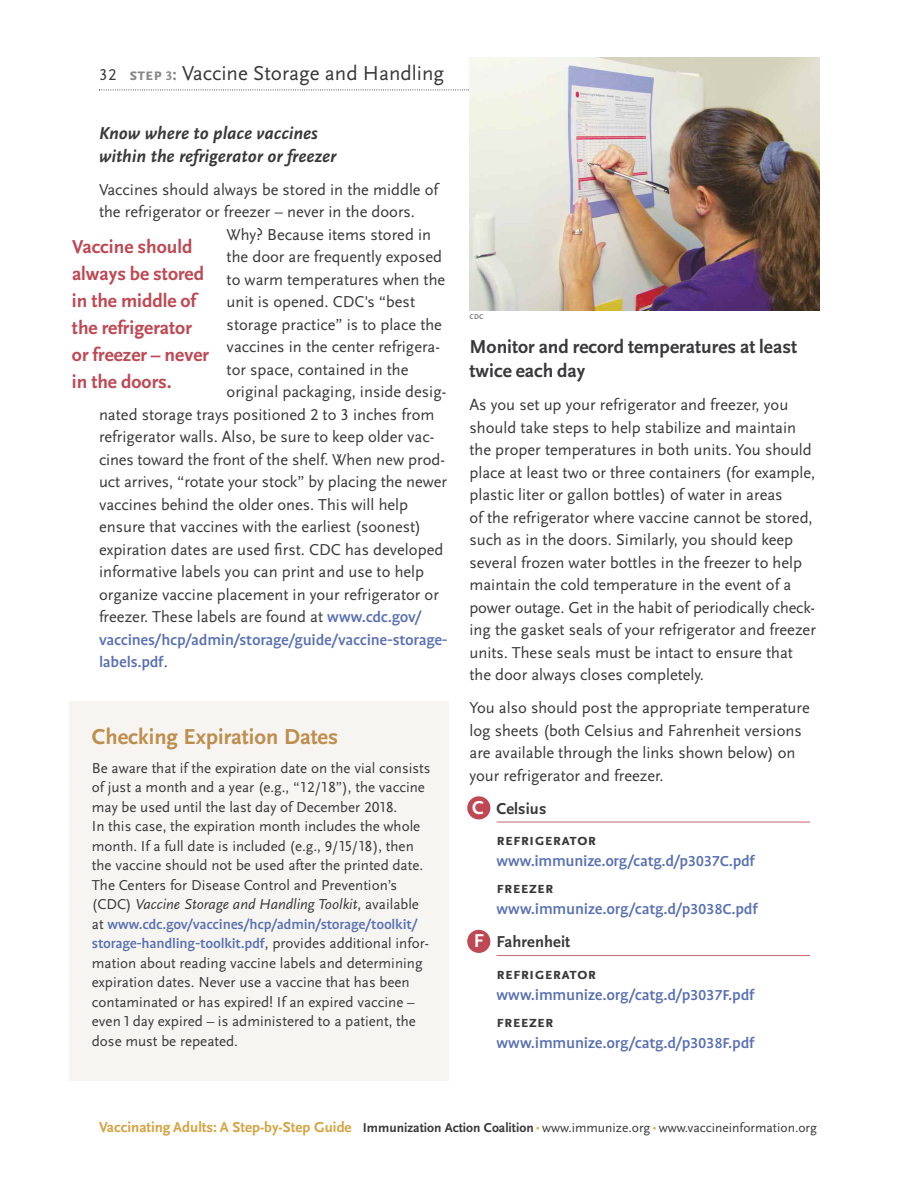
<style>
.page{position:relative;width:918px;height:1188px;background:#fff}
.page>*{position:absolute;margin:0;border:0;box-sizing:border-box;transform-origin:0 0}
.t1{font:700 22.5px "Scala Sans Offc";color:#be8e4f}
.t2{font:21px "Scala Sans Offc";color:#39383a}
.t3{font:700 19.5px/27px "Scala Sans Offc";color:#be4853}
.t4{font:700 19.5px/24px "Scala Sans Offc";color:#39383a}
.t5{font:700 19.5px "Scala Sans Offc";color:#fff}
.t6{font:italic 700 18px/22.5px "Scala Sans Offc";color:#39383a}
.t7{font:16.5px/22.5px "Scala Sans Offc";color:#39383a}
.t8{font:500 16.5px/22.5px "Profile";letter-spacing:-.015em;color:#5870b3;scale:1.06 1}
.t9{font:700 16.5px "Scala Sans Sc Offc";letter-spacing:.005em;color:#39383a}
.t10{font:700 16.5px "Scala Sans Offc";letter-spacing:.005em;color:#39383a}
.t11{font:15px/19.5px "Scala Sans Offc";color:#39383a}
.t12{font:500 15px/19.5px "Profile";letter-spacing:-.015em;color:#5870b3;scale:1.06 1}
.t13{font:13.5px "Scala Sans Offc";color:#39383a}
.t14{font:300 9px "Profile SC";color:#39383a}
.s1{font-size:16.5px}
.s2{font-family:"Scala Sans Sc Offc";font-weight:700;font-size:17.25px;color:#888889}
.s3{font-weight:700;font-size:13.2px;color:#888889}
.s4{font-family:"Profile";font-weight:500;color:#5870b3}
.s5{font-family:"Scala Sans Offc";font-weight:400;color:#39383a}
.s6{font-style:italic}
.s7{font-family:"Profile NO"}
.s8{font-weight:700;font-size:15px;color:#d5a342}
.s9{font-weight:700}
.s10{font-size:12px;color:#e1b244}
</style>
<div class="page">
<svg style="left:99px;top:89px;width:371px;height:1px"></svg>
<hr style="left:496px;top:822px;width:314px;height:1px;background:#c9666e">
<hr style="left:496px;top:955px;width:314px;height:1px;background:#c9666e">
<div style="left:69px;top:701px;width:379px;height:380px;background:#f6f5f1"></div>
<div style="left:467px;top:796px;width:23px;height:23px;background:#be4853;border-radius:50%"></div>
<div style="left:467px;top:930px;width:23px;height:23px;background:#be4853;border-radius:50%"></div>
<img style="left:470px;top:57px;width:349px;height:253px">
<p class="t2" style="left:99px;top:62px;width:347px"><span class="s1">32</span> <span class="s2">step</span> <span class="s3">3</span><span class="s2">:</span> Vaccine Storage and Handling</p>
<p class="t6" style="left:99px;top:122px;width:239px">Know where to place vaccines within the refrigerator or freezer</p>
<p class="t7" style="left:99px;top:178px;width:341px">Vaccines should always be stored in the middle of</p>
<p class="t7" style="left:99px;top:201px;width:318px">the refrigerator or freezer – never in the doors.</p>
<p class="t7" style="left:227px;top:223px;width:206px">Why? Because items stored in</p>
<p class="t7" style="left:227px;top:246px;width:217px">the door are frequently exposed</p>
<p class="t7" style="left:227px;top:268px;width:220px">to warm temperatures when the</p>
<p class="t7" style="left:227px;top:291px;width:190px">unit is opened. CDC's “best</p>
<p class="t7" style="left:227px;top:313px;width:217px">storage practice” is to place the</p>
<p class="t7" style="left:227px;top:336px;width:215px">vaccines in the center refrigera-</p>
<p class="t7" style="left:227px;top:358px;width:183px">tor space, contained in the</p>
<p class="t7" style="left:227px;top:381px;width:221px">original packaging, inside desig-</p>
<p class="t7" style="left:99px;top:403px;width:337px">nated storage trays positioned 2 to 3 inches from</p>
<p class="t7" style="left:99px;top:426px;width:337px">refrigerator walls. Also, be sure to keep older vac-</p>
<p class="t7" style="left:99px;top:448px;width:347px">cines toward the front of the shelf. When new prod-</p>
<p class="t7" style="left:99px;top:471px;width:350px">uct arrives, “rotate your stock” by placing the newer</p>
<p class="t7" style="left:99px;top:493px;width:311px">vaccines behind the older ones. This will help</p>
<p class="t7" style="left:99px;top:516px;width:324px">ensure that vaccines with the earliest (soonest)</p>
<p class="t7" style="left:99px;top:538px;width:346px">expiration dates are used first. CDC has developed</p>
<p class="t7" style="left:99px;top:561px;width:327px">informative labels you can print and use to help</p>
<p class="t7" style="left:99px;top:583px;width:341px">organize vaccine placement in your refrigerator or</p>
<p class="t7" style="left:99px;top:606px;width:324px">freezer. These labels are found at <span class="s4">www.cdc.gov/</span></p>
<p class="t8" style="left:99px;top:630px;width:331px">vaccines/hcp/admin/storage/guide/vaccine-storage&shy;labels.pdf<span class="s5">.</span></p>
<p class="t3" style="left:72px;top:233px;width:139px">Vaccine should always be stored in the middle of the refrigerator or freezer – never in the doors.</p>
<h1 class="t1" style="left:92px;top:724px;width:248px">Checking Expiration Dates</h1>
<p class="t11" style="left:92px;top:758px;width:340px">Be aware that if the expiration date on the vial consists of just a month and a year (e.g., “12/18”), the vaccine may be used until the last day of December 2018.<br>In this case, the expiration month includes the whole month. If a full date is included (e.g., 9/15/18), then the vaccine should not be used after the printed date.<br>The Centers for Disease Control and Prevention’s (CDC) <span class="s6">Vaccine Storage and Handling Toolkit</span>, available</p>
<p class="t12" style="left:92px;top:915px;width:319px"><span class="s5">at</span> www.cdc.gov/vaccines/hcp/admin/storage/toolkit/ storage-handling-toolkit.pdf<span class="s5">, provides additional infor-</span></p>
<p class="t11" style="left:92px;top:953px;width:332px">mation about reading vaccine labels and determining expiration dates. Never use a vaccine that has been contaminated or has expired! If an expired vaccine – even 1 day expired – is administered to a patient, the dose must be repeated.</p>
<p class="t14" style="left:470px;top:313px;width:16px">cdc</p>
<p class="t4" style="left:469px;top:335px;width:329px">Monitor and record temperatures at least twice each day</p>
<p class="t7" style="left:469px;top:394px;width:348px">As you set up your refrigerator and freezer, you should take steps to help stabilize and maintain the proper temperatures in both units. You should place at least two or three containers (for example, plastic liter or gallon bottles) of water in areas<br>of the refrigerator where vaccine cannot be stored, such as in the doors. Similarly, you should keep several frozen water bottles in the freezer to help maintain the cold temperature in the event of a power outage. Get in the habit of periodically check&shy;ing the gasket seals of your refrigerator and freezer units. These seals must be intact to ensure that the door always closes completely.</p>
<p class="t7" style="left:470px;top:697px;width:342px">You also should post the appropriate temperature log sheets (both Celsius and Fahrenheit versions are available through the links shown below) on your refrigerator and freezer.</p>
<p class="t10" style="left:496px;top:799px;width:51px">Celsius</p>
<p class="t9" style="left:496px;top:831px;width:101px">refrigerator</p>
<p class="t8" style="left:497px;top:851px;width:246px">www.immunize.org/catg.d/p<span class="s7">3037</span>C.pdf</p>
<p class="t9" style="left:496px;top:879px;width:59px">freezer</p>
<p class="t8" style="left:497px;top:899px;width:248px">www.immunize.org/catg.d/p<span class="s7">3038</span>C.pdf</p>
<p class="t10" style="left:496px;top:933px;width:75px">Fahrenheit</p>
<p class="t9" style="left:496px;top:964px;width:101px">refrigerator</p>
<p class="t8" style="left:497px;top:985px;width:245px">www.immunize.org/catg.d/p<span class="s7">3037</span>F.pdf</p>
<p class="t9" style="left:496px;top:1012px;width:59px">freezer</p>
<p class="t8" style="left:497px;top:1033px;width:245px">www.immunize.org/catg.d/p<span class="s7">3038</span>F.pdf</p>
<p class="t5" style="left:472px;top:797px;width:13px">C</p>
<p class="t5" style="left:474px;top:930px;width:12px">F</p>
<p class="t13" style="left:99px;top:1120px;width:720px"><span class="s8">Vaccinating Adults: A Step-by-Step Guide</span> <span class="s9">Immunization Action Coalition</span> <span class="s10">•</span> www.immunize.org <span class="s10">•</span> www.vaccineinformation.org</p>
</div>
